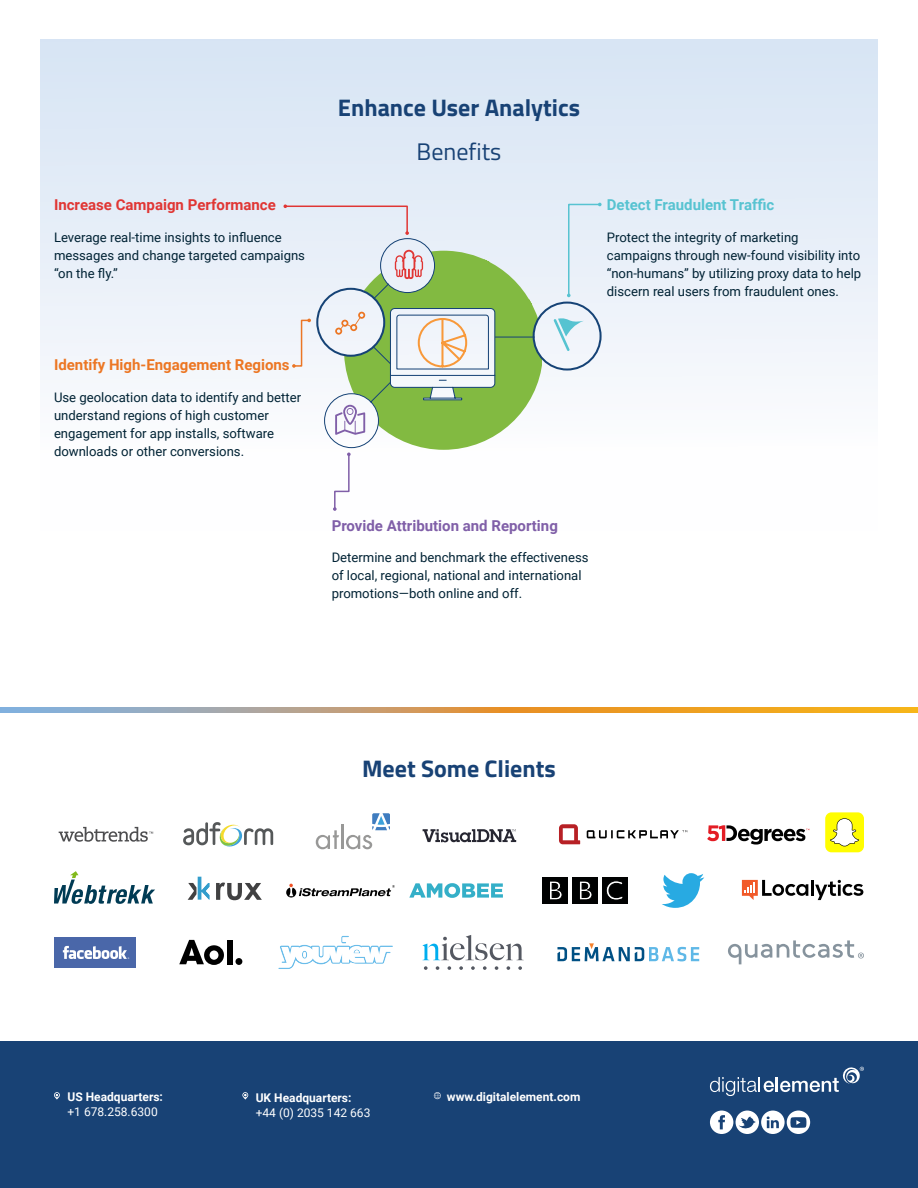
<style>
.page{position:relative;width:918px;height:1188px;background:#fff}
.page>*{position:absolute;margin:0;border:0;box-sizing:border-box;transform-origin:0 0}
.t1{font:700 24px "Titillium Web";color:#184275}
.t2{font:24px "Titillium Web";color:#184275}
.t3{font:700 15px "Roboto";color:#ec7623}
.t4{font:700 15px "Roboto";color:#805fa8}
.t5{font:700 15px "Roboto";color:#e03634}
.t6{font:700 15px "Roboto";color:#57c3d1}
.t7{font:13.2px/18px "Roboto";color:#002234}
.t8{font:700 12px "Roboto";color:#fff}
.t9{font:12px "Roboto";color:#fff}
</style>
<div class="page">
<div style="left:0;top:1041px;width:918px;height:147px;background:#184275"></div>
<svg style="left:434px;top:1092px;width:7px;height:7px"></svg>
<svg style="left:242px;top:1092px;width:6px;height:8px"></svg>
<svg style="left:54px;top:1092px;width:6px;height:8px"></svg>
<svg style="left:710px;top:1067px;width:154px;height:29px"></svg>
<svg style="left:710px;top:1111px;width:100px;height:23px"></svg>
<div style="left:40px;top:39px;width:837px;height:491px;background:linear-gradient(to bottom,#d6e3f3,#fff)"></div>
<svg style="left:0;top:708px;width:918px;height:4px;background:#cba361"></svg>
<div style="left:533px;top:302px;width:69px;height:69px;border:2px solid #164376;border-radius:50%"></div>
<svg style="left:554px;top:317px;width:30px;height:34px"></svg>
<svg style="left:284px;top:204px;width:258px;height:307px"></svg>
<svg style="left:567px;top:203px;width:35px;height:94px;background:#dfecf6"></svg>
<div style="left:54px;top:937px;width:82px;height:31px;background:#4a67a9"></div>
<svg style="left:63px;top:946px;width:66px;height:13px"></svg>
<div style="left:543px;top:877px;width:25px;height:27px;background:#000101"></div>
<div style="left:572px;top:877px;width:26px;height:27px;background:#000101"></div>
<div style="left:602px;top:877px;width:26px;height:27px;background:#000101"></div>
<svg style="left:550px;top:881px;width:12px;height:19px"></svg>
<svg style="left:580px;top:881px;width:12px;height:19px"></svg>
<svg style="left:606px;top:880px;width:17px;height:20px"></svg>
<svg style="left:59px;top:827px;width:94px;height:15px"></svg>
<svg style="left:183px;top:822px;width:90px;height:25px"></svg>
<hr style="left:341px;top:825px;width:3px;height:24px;background:#989897">
<svg style="left:316px;top:830px;width:23px;height:19px"></svg>
<svg style="left:346px;top:813px;width:44px;height:36px"></svg>
<svg style="left:423px;top:829px;width:93px;height:13px"></svg>
<svg style="left:559px;top:824px;width:21px;height:20px"></svg>
<svg style="left:587px;top:830px;width:100px;height:8px"></svg>
<svg style="left:54px;top:871px;width:101px;height:33px"></svg>
<svg style="left:188px;top:876px;width:22px;height:24px"></svg>
<svg style="left:216px;top:883px;width:46px;height:17px"></svg>
<svg style="left:409px;top:883px;width:94px;height:15px"></svg>
<svg style="left:662px;top:873px;width:42px;height:35px"></svg>
<div style="left:235px;top:958px;width:7px;height:7px;background:#000;border-radius:50%"></div>
<div style="left:227px;top:940px;width:5px;height:24px;background:#000"></div>
<svg style="left:179px;top:940px;width:45px;height:25px"></svg>
<div style="left:825px;top:812px;width:39px;height:40px;background:#fffd00;border-radius:6px"></div>
<svg style="left:830px;top:818px;width:29px;height:28px"></svg>
<svg style="left:279px;top:936px;width:114px;height:32px"></svg>
<svg style="left:423px;top:935px;width:101px;height:25px"></svg>
<svg style="left:424px;top:966px;width:4px;height:4px"></svg>
<svg style="left:436px;top:966px;width:3px;height:4px"></svg>
<svg style="left:448px;top:966px;width:3px;height:4px"></svg>
<svg style="left:459px;top:966px;width:4px;height:4px"></svg>
<svg style="left:471px;top:966px;width:4px;height:4px"></svg>
<svg style="left:483px;top:966px;width:4px;height:4px"></svg>
<svg style="left:495px;top:966px;width:3px;height:4px"></svg>
<svg style="left:518px;top:966px;width:4px;height:4px"></svg>
<svg style="left:507px;top:966px;width:3px;height:4px"></svg>
<svg style="left:557px;top:943px;width:142px;height:18px"></svg>
<svg style="left:742px;top:879px;width:121px;height:21px"></svg>
<svg style="left:728px;top:940px;width:136px;height:24px"></svg>
<svg style="left:707px;top:825px;width:102px;height:20px"></svg>
<svg style="left:286px;top:884px;width:109px;height:14px"></svg>
<p class="t5" style="left:54px;top:199px;width:223px">Increase Campaign Performance</p>
<p class="t7" style="left:54px;top:228px;width:253px">Leverage real-time insights to influence messages and change targeted campaigns “on the fly.”</p>
<p class="t3" style="left:54px;top:359px;width:237px">Identify High-Engagement Regions</p>
<p class="t7" style="left:54px;top:389px;width:249px">Use geolocation data to identify and better understand regions of high customer engagement for app installs, software downloads or other conversions.</p>
<h1 class="t1" style="left:338px;top:99px;width:244px">Enhance User Analytics</h1>
<h1 class="t2" style="left:417px;top:137px;width:86px">Benefits</h1>
<p class="t6" style="left:607px;top:194px;width:169px">Detect Fraudulent Traffic</p>
<p class="t7" style="left:607px;top:229px;width:256px">Protect the integrity of marketing campaigns through new-found visibility into “non-humans” by utilizing proxy data to help discern real users from fraudulent ones.</p>
<p class="t4" style="left:332px;top:519px;width:228px">Provide Attribution and Reporting</p>
<p class="t7" style="left:332px;top:550px;width:258px">Determine and benchmark the effectiveness of local, regional, national and international promotions―both online and off.</p>
<h1 class="t1" style="left:362px;top:760px;width:195px">Meet Some Clients</h1>
<p class="t8" style="left:68px;top:1092px;width:97px">US Headquarters:</p>
<p class="t9" style="left:68px;top:1107px;width:92px">+1 678.258.6300</p>
<p class="t8" style="left:256px;top:1093px;width:97px">UK Headquarters:</p>
<p class="t9" style="left:256px;top:1107px;width:116px">+44 (0) 2035 142 663</p>
<p class="t8" style="left:447px;top:1092px;width:135px">www.digitalelement.com</p>
</div>
